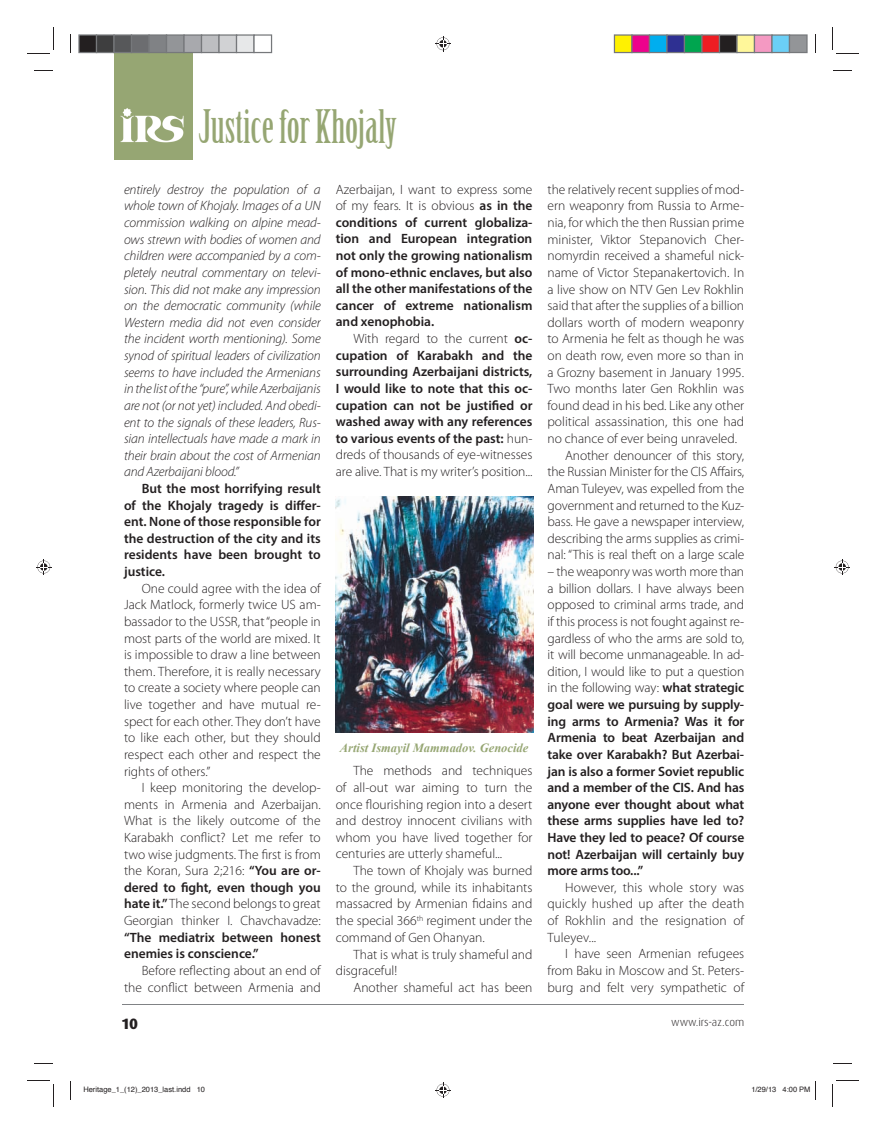
<style>
.page{position:relative;width:886px;height:1134px;background:#fff}
.page>*{position:absolute;margin:0;border:0;box-sizing:border-box;transform-origin:0 0}
.t1{font:45.12px "Birch Std";color:#96a673}
.t2{font:800 15px "Dax Pro";color:#231f20}
.t3{font:300 13.5px/16.6px "Myriad Pro";color:#231f20;text-align:justify}
.t4{font:600 13.5px/16.6px "Myriad Pro";color:#231f20;text-align:justify}
.t5{font:italic 300 13.5px/16.6px "Myriad Pro";letter-spacing:-.01em;color:#231f20;text-align:justify}
.t6{font:italic 700 12.5px "Times New Roman";color:#96a673}
.t7{font:300 11.25px "Dax Pro";color:#231f20}
.t8{font:7.5px "Helvetica";color:#231f20}
.s1{font-weight:600}
.s2{font-weight:300}
</style>
<div class="page">
<hr style="left:122px;top:1004px;width:622px;height:1px;background:#808285">
<img style="left:336px;top:496px;width:197px;height:236px">
<div style="left:114px;top:53px;width:78px;height:106px;background:#96a673"></div>
<img style="left:120px;top:108px;width:64px;height:35px">
<svg style="left:34px;top:70px;width:19px;height:1px"></svg>
<svg style="left:833px;top:70px;width:18px;height:1px"></svg>
<svg style="left:34px;top:1063px;width:19px;height:1px"></svg>
<svg style="left:833px;top:1063px;width:18px;height:1px"></svg>
<svg style="left:70px;top:34px;width:1px;height:19px"></svg>
<svg style="left:70px;top:1081px;width:1px;height:18px"></svg>
<svg style="left:815px;top:34px;width:1px;height:19px"></svg>
<svg style="left:27px;top:27px;width:27px;height:27px"></svg>
<svg style="left:27px;top:1080px;width:27px;height:27px"></svg>
<svg style="left:832px;top:27px;width:27px;height:27px"></svg>
<svg style="left:832px;top:1080px;width:27px;height:27px"></svg>
<svg style="left:435px;top:36px;width:15px;height:15px"></svg>
<svg style="left:435px;top:1083px;width:15px;height:15px"></svg>
<svg style="left:36px;top:559px;width:15px;height:15px"></svg>
<svg style="left:835px;top:559px;width:15px;height:15px"></svg>
<svg style="left:78px;top:34px;width:194px;height:19px;background:#8f9092"></svg>
<svg style="left:614px;top:34px;width:193px;height:19px;background:#8b8382"></svg>
<svg style="left:815px;top:1081px;width:1px;height:18px"></svg>
<h1 class="t1" style="left:199px;top:109px;width:199px">Justice for Khojaly</h1>
<p class="t5" style="left:124px;top:182px;width:198px">entirely destroy the population of a whole town of Khojaly. Images of a UN commission walking on alpine mead&shy;ows strewn with bodies of women and children were accompanied by a com&shy;pletely neutral commentary on televi&shy;sion. This did not make any impression on the democratic community (while Western media did not even consider the incident worth mentioning). Some synod of spiritual leaders of civilization seems to have included the Armenians in the list of the “pure”, while Azerbaijanis are not (or not yet) included. And obedi&shy;ent to the signals of these leaders, Rus&shy;sian intellectuals have made a mark in their brain about the cost of Armenian and Azerbaijani blood.”</p>
<p class="t4" style="left:124px;top:481px;width:198px;text-indent:18px">But the most horrifying result of the Khojaly tragedy is differ&shy;ent. None of those responsible for the destruction of the city and its residents have been brought to justice.</p>
<p class="t3" style="left:124px;top:581px;width:198px;text-indent:18px">One could agree with the idea of Jack Matlock, formerly twice US am&shy;bassador to the USSR, that “people in most parts of the world are mixed. It is impossible to draw a line between them. Therefore, it is really necessary to create a society where people can live together and have mutual re&shy;spect for each other. They don’t have to like each other, but they should respect each other and respect the rights of others.”</p>
<p class="t3" style="left:124px;top:780px;width:198px;text-indent:18px">I keep monitoring the develop&shy;ments in Armenia and Azerbaijan.<br>What is the likely outcome of the Karabakh conflict? Let me refer to two wise judgments. The first is from the Koran, Sura 2;216: <span class="s1">“You are or&shy;dered to fight, even though you hate it.”</span> The second belongs to great Georgian thinker I. Chavchavadze:</p>
<p class="t4" style="left:124px;top:930px;width:198px">“The mediatrix between honest enemies is conscience.”</p>
<p class="t3" style="left:124px;top:963px;width:198px;text-align:right">Before reflecting about an end of the conflict between Armenia and</p>
<p class="t4" style="left:336px;top:182px;width:198px"><span class="s2">Azerbaijan, I want to express some of my fears. It is obvious</span> as in the conditions of current globaliza&shy;tion and European integration not only the growing nationalism of mono-ethnic enclaves, but also all the other manifestations of the cancer of extreme nationalism and xenophobia.</p>
<p class="t4" style="left:336px;top:331px;width:198px;text-indent:18px"><span class="s2">With regard to the current</span> oc&shy;cupation of Karabakh and the surrounding Azerbaijani districts, I would like to note that this oc&shy;cupation can not be justified or washed away with any references to various events of the past: <span class="s2">hun&shy;dreds of thousands of eye-witnesses are alive. That is my writer’s position...</span></p>
<p class="t6" style="left:340px;top:740px;width:190px">Artist Ismayil Mammadov. Genocide</p>
<p class="t3" style="left:336px;top:763px;width:198px;text-indent:18px">The methods and techniques of all-out war aiming to turn the once flourishing region into a desert and destroy innocent civilians with whom you have lived together for centuries are utterly shameful...</p>
<p class="t3" style="left:336px;top:863px;width:198px;text-indent:18px">The town of Khojaly was burned to the ground, while its inhabitants massacred by Armenian fidains and the special 366<sup>th</sup> regiment under the command of Gen Ohanyan.</p>
<p class="t3" style="left:336px;top:947px;width:198px;text-indent:18px">That is what is truly shameful and disgraceful!</p>
<p class="t3" style="left:353px;top:980px;width:180px">Another shameful act has been</p>
<p class="t3" style="left:547px;top:182px;width:198px">the relatively recent supplies of mod-</p>
<p class="t3" style="left:547px;top:199px;width:198px">ern weaponry from Russia to Arme-</p>
<p class="t3" style="left:547px;top:215px;width:198px">nia, for which the then Russian prime</p>
<p class="t3" style="left:547px;top:232px;width:198px">minister, Viktor Stepanovich Cher-</p>
<p class="t3" style="left:547px;top:248px;width:198px">nomyrdin received a shameful nick-</p>
<p class="t3" style="left:547px;top:265px;width:198px">name of Victor Stepanakertovich. In</p>
<p class="t3" style="left:547px;top:282px;width:198px">a live show on NTV Gen Lev Rokhlin</p>
<p class="t3" style="left:547px;top:298px;width:198px">said that after the supplies of a billion</p>
<p class="t3" style="left:547px;top:315px;width:198px">dollars worth of modern weaponry</p>
<p class="t3" style="left:547px;top:332px;width:198px">to Armenia he felt as though he was</p>
<p class="t3" style="left:547px;top:348px;width:198px">on death row, even more so than in</p>
<p class="t3" style="left:547px;top:365px;width:198px">a Grozny basement in January 1995.</p>
<p class="t3" style="left:547px;top:381px;width:198px">Two months later Gen Rokhlin was</p>
<p class="t3" style="left:547px;top:398px;width:198px">found dead in his bed. Like any other</p>
<p class="t3" style="left:547px;top:415px;width:198px">political assassination, this one had</p>
<p class="t3" style="left:547px;top:431px;width:191px">no chance of ever being unraveled.</p>
<p class="t3" style="left:565px;top:448px;width:180px">Another denouncer of this story,</p>
<p class="t3" style="left:547px;top:464px;width:198px">the Russian Minister for the CIS Affairs,</p>
<p class="t3" style="left:548px;top:481px;width:198px">Aman Tuleyev, was expelled from the</p>
<p class="t3" style="left:548px;top:498px;width:198px">government and returned to the Kuz-</p>
<p class="t3" style="left:548px;top:514px;width:198px">bass. He gave a newspaper interview,</p>
<p class="t3" style="left:548px;top:531px;width:198px">describing the arms supplies as crimi-</p>
<p class="t3" style="left:548px;top:548px;width:198px">nal: “This is real theft on a large scale</p>
<p class="t4" style="left:547px;top:564px;width:198px"><span class="s2">– the weaponry was worth more than a billion dollars. I have always been opposed to criminal arms trade, and if this process is not fought against re&shy;gardless of who the arms are sold to, it will become unmanageable. In ad&shy;dition, I would like to put a question in the following way:</span> what strategic goal were we pursuing by supply&shy;ing arms to Armenia? Was it for Armenia to beat Azerbaijan and take over Karabakh? But Azerbai&shy;jan is also a former Soviet republic and a member of the CIS. And has anyone ever thought about what these arms supplies have led to?<br>Have they led to peace? Of course not! Azerbaijan will certainly buy more arms too...”</p>
<p class="t3" style="left:547px;top:880px;width:198px;text-indent:18px">However, this whole story was quickly hushed up after the death of Rokhlin and the resignation of Tuleyev...</p>
<p class="t3" style="left:547px;top:946px;width:198px;text-indent:18px">I have seen Armenian refugees from Baku in Moscow and St. Peters&shy;burg and felt very sympathetic of</p>
<p class="t2" style="left:122px;top:1017px;width:17px">10</p>
<p class="t7" style="left:671px;top:1017px;width:75px">www.irs-az.com</p>
<p class="t8" style="left:83px;top:1086px;width:123px">Heritage_1_(12)_2013_last.indd 10</p>
<p class="t8" style="left:751px;top:1086px;width:61px">1/29/13 4:00 PM</p>
</div>
